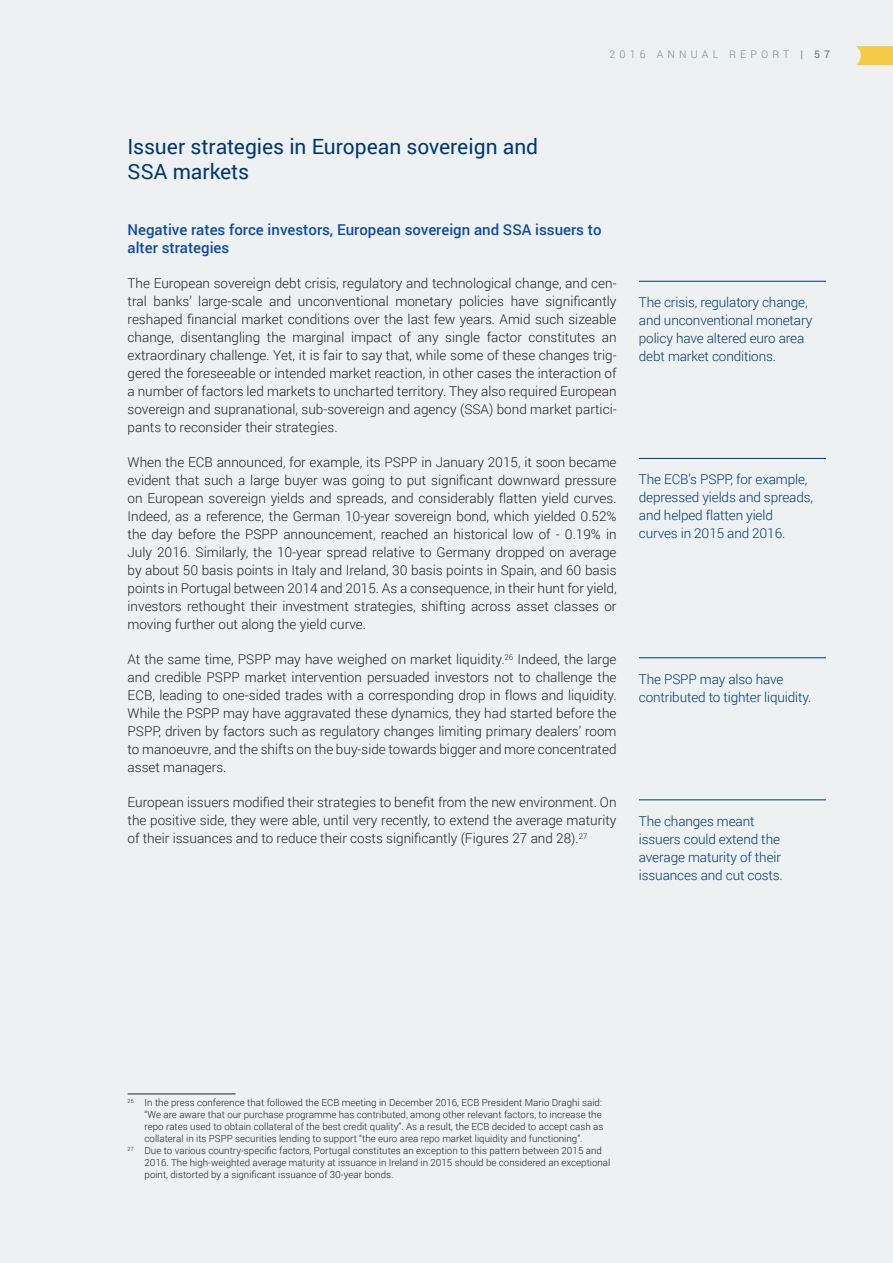
<style>
.page{position:relative;width:893px;height:1263px;background:#eef1f2}
.page>*{position:absolute;margin:0;border:0;box-sizing:border-box;transform-origin:0 0}
.box_title{font:21px/25.2px "Roboto";letter-spacing:-.005em;color:#00386f}
.title3{font:500 15px/18px "Roboto";color:#0d4da1}
.body{font:300 13.5px/18px "Roboto";color:#231f20;text-align:justify}
.summary{font:300 13.5px/18px "Roboto";letter-spacing:-.01em;color:#00386f}
.t1{font:300 10.5px "Roboto";letter-spacing:.4em;color:#7a868d}
.footnote{font:300 9.75px/12px "Roboto";color:#231f20}
.s1{font-weight:500}
</style>
<div class="page">
<hr style="left:128px;top:1093px;width:108px;height:1px;background:#231f20">
<hr style="left:639px;top:281px;width:187px;height:1px;background:#00386f">
<hr style="left:639px;top:458px;width:187px;height:1px;background:#00386f">
<hr style="left:639px;top:657px;width:187px;height:1px;background:#00386f">
<hr style="left:639px;top:799px;width:187px;height:1px;background:#00386f">
<svg style="left:856px;top:46px;width:37px;height:19px"></svg>
<p class="box_title" style="left:128px;top:133px;width:412px">Issuer strategies in European sovereign and<br>SSA markets</p>
<p class="t1" style="left:610px;top:47px;width:222px">2016 ANNUAL REPORT <span class="s1">| 57</span></p>
<p class="title3" style="left:128px;top:220px;width:475px">Negative rates force investors, European sovereign and SSA issuers to alter strategies</p>
<p class="body" style="left:128px;top:274px;width:491px">The European sovereign debt crisis, regulatory and technological change, and cen&shy;tral banks’ large-scale and unconventional monetary policies have significantly reshaped financial market conditions over the last few years. Amid such sizeable change, disentangling the marginal impact of any single factor constitutes an extraordinary challenge. Yet, it is fair to say that, while some of these changes trig&shy;gered the foreseeable or intended market reaction, in other cases the interaction of a number of factors led markets to uncharted territory. They also required European sovereign and supranational, sub-sovereign and agency (SSA) bond market partici&shy;pants to reconsider their strategies.</p>
<p class="body" style="left:128px;top:453px;width:490px">When the ECB announced, for example, its PSPP in January 2015, it soon became evident that such a large buyer was going to put significant downward pressure on European sovereign yields and spreads, and considerably flatten yield curves.<br>Indeed, as a reference, the German 10-year sovereign bond, which yielded 0.52% the day before the PSPP announcement, reached an historical low of - 0.19% in July 2016. Similarly, the 10-year spread relative to Germany dropped on average by about 50 basis points in Italy and Ireland, 30 basis points in Spain, and 60 basis points in Portugal between 2014 and 2015. As a consequence, in their hunt for yield, investors rethought their investment strategies, shifting across asset classes or moving further out along the yield curve.</p>
<p class="body" style="left:128px;top:650px;width:490px">At the same time, PSPP may have weighed on market liquidity.<sup>26</sup> Indeed, the large and credible PSPP market intervention persuaded investors not to challenge the ECB, leading to one-sided trades with a corresponding drop in flows and liquidity.<br>While the PSPP may have aggravated these dynamics, they had started before the PSPP, driven by factors such as regulatory changes limiting primary dealers’ room to manoeuvre, and the shifts on the buy-side towards bigger and more concentrated asset managers.</p>
<p class="body" style="left:128px;top:793px;width:490px">European issuers modified their strategies to benefit from the new environment. On the positive side, they were able, until very recently, to extend the average maturity of their issuances and to reduce their costs significantly (Figures 27 and 28).<sup>27</sup></p>
<p class="summary" style="left:639px;top:293px;width:175px">The crisis, regulatory change, and unconventional monetary policy have altered euro area debt market conditions.</p>
<p class="summary" style="left:639px;top:470px;width:176px">The ECB’s PSPP, for example, depressed yields and spreads, and helped flatten yield curves in 2015 and 2016.</p>
<p class="summary" style="left:639px;top:669px;width:174px">The PSPP may also have contributed to tighter liquidity.</p>
<p class="summary" style="left:639px;top:811px;width:145px">The changes meant issuers could extend the average maturity of their issuances and cut costs.</p>
<p class="footnote" style="left:145px;top:1096px;width:460px;text-indent:-17px"><sup>26</sup> In the press conference that followed the ECB meeting in December 2016, ECB President Mario Draghi said: “We are aware that our purchase programme has contributed, among other relevant factors, to increase the repo rates used to obtain collateral of the best credit quality”. As a result, the ECB decided to accept cash as collateral in its PSPP securities lending to support “the euro area repo market liquidity and functioning”.</p>
<p class="footnote" style="left:145px;top:1144px;width:467px;text-indent:-17px"><sup>27</sup> Due to various country-specific factors, Portugal constitutes an exception to this pattern between 2015 and<br>2016. The high-weighted average maturity at issuance in Ireland in 2015 should be considered an exceptional point, distorted by a significant issuance of 30-year bonds.</p>
</div>
